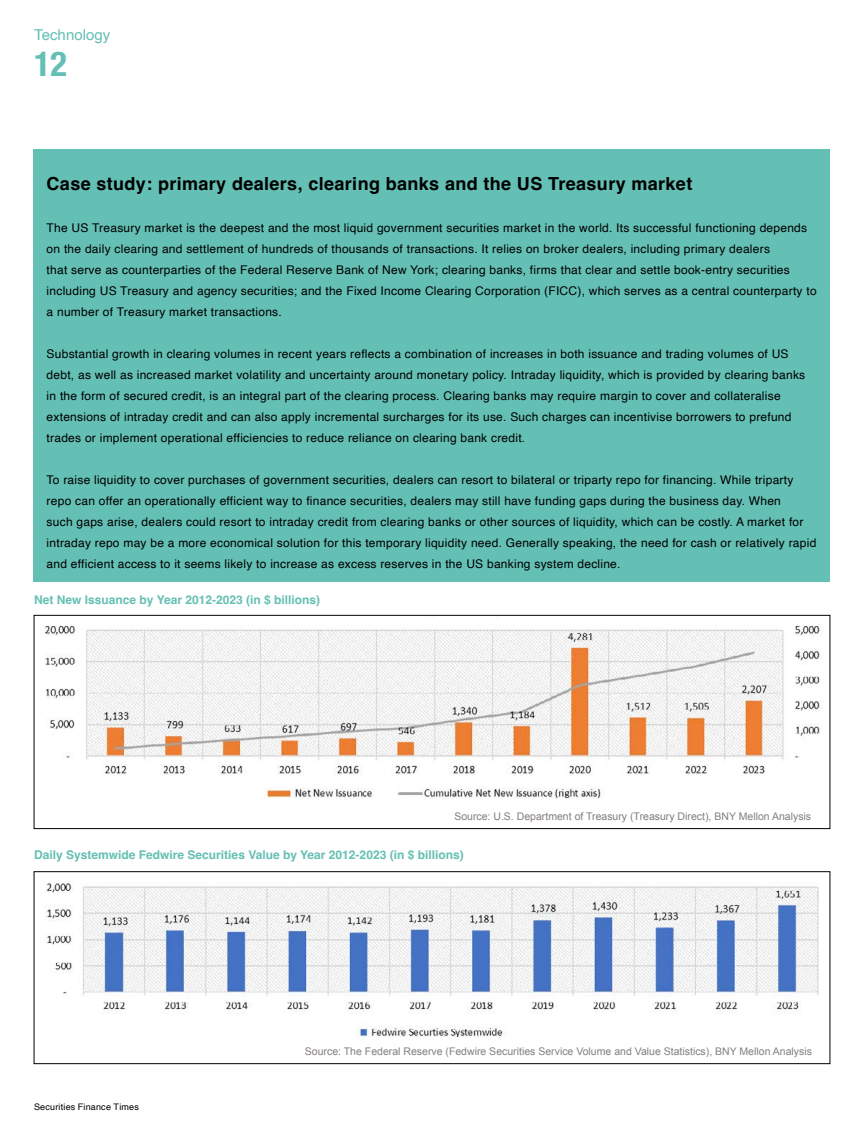
<style>
.page{position:relative;width:864px;height:1136px;background:#fff}
.page>*{position:absolute;margin:0;border:0;box-sizing:border-box;transform-origin:0 0}
.t1{font:700 condensed 34.5px "Helvetica Neue";color:#64bfb4}
.t2{font:700 18px "Helvetica";letter-spacing:.02em;color:#000}
.t3{font:15px "Helvetica";color:#64bfb4}
.t4{font:12px/21px "Helvetica";letter-spacing:.02em;color:#000}
.t5{font:700 12px "Helvetica";color:#64bfb4}
.t6{font:10.5px "Arial";color:#837f7e}
.t7{font:10.5px "Arial";color:#827d7b}
.t8{font:9px "Helvetica";letter-spacing:.02em;color:#020203}
.s1{color:#837f7e}
.s2{color:#827d7b}
</style>
<div class="page">
<img style="left:45px;top:625px;width:777px;height:174px">
<div style="left:34px;top:615px;width:795px;height:213px;border:1px solid #000"></div>
<img style="left:45px;top:883px;width:774px;height:160px">
<div style="left:34px;top:871px;width:795px;height:192px;border:1px solid #000"></div>
<div style="left:34px;top:149px;width:795px;height:432px;background:#64bfb4"></div>
<p class="t3" style="left:34px;top:23px;width:77px">Technology</p>
<h1 class="t1" style="left:34px;top:35px;width:35px">12</h1>
<h2 class="t2" style="left:47px;top:173px;width:647px">Case study: primary dealers, clearing banks and the US Treasury market</h2>
<p class="t4" style="left:47px;top:218px;width:771px">The US Treasury market is the deepest and the most liquid government securities market in the world. Its successful functioning depends on the daily clearing and settlement of hundreds of thousands of transactions. It relies on broker dealers, including primary dealers<br>that serve as counterparties of the Federal Reserve Bank of New York; clearing banks, firms that clear and settle book-entry securities including US Treasury and agency securities; and the Fixed Income Clearing Corporation (FICC), which serves as a central counterparty to a number of Treasury market transactions.</p>
<p class="t4" style="left:47px;top:344px;width:759px">Substantial growth in clearing volumes in recent years reflects a combination of increases in both issuance and trading volumes of US debt, as well as increased market volatility and uncertainty around monetary policy. Intraday liquidity, which is provided by clearing banks in the form of secured credit, is an integral part of the clearing process. Clearing banks may require margin to cover and collateralise extensions of intraday credit and can also apply incremental surcharges for its use. Such charges can incentivise borrowers to prefund trades or implement operational efficiencies to reduce reliance on clearing bank credit.</p>
<p class="t4" style="left:47px;top:470px;width:770px">To raise liquidity to cover purchases of government securities, dealers can resort to bilateral or triparty repo for financing. While triparty repo can offer an operationally efficient way to finance securities, dealers may still have funding gaps during the business day. When<br>such gaps arise, dealers could resort to intraday credit from clearing banks or other sources of liquidity, which can be costly. A market for intraday repo may be a more economical solution for this temporary liquidity need. Generally speaking, the need for cash or relatively rapid and efficient access to it seems likely to increase as excess reserves in the US banking system decline.</p>
<p class="t5" style="left:34px;top:592px;width:287px">Net New Issuance by Year 2012-2023 (in $ billions)</p>
<p class="t7" style="left:454px;top:809px;width:358px">Source: U.S. Department of Treasury (Treasury Direct)<span class="s1">, BNY Mellon Analysis</span></p>
<p class="t5" style="left:34px;top:847px;width:431px">Daily Systemwide Fedwire Securities Value by Year 2012-2023 (in $ billions)</p>
<p class="t8" style="left:34px;top:1099px;width:106px">Securities Finance Times</p>
<p class="t6" style="left:305px;top:1044px;width:508px"><span class="s2">Source:</span> The Federal Reserve (Fedwire Securities Service Volume and Value Statistics), BNY Mellon Analysis</p>
</div>
